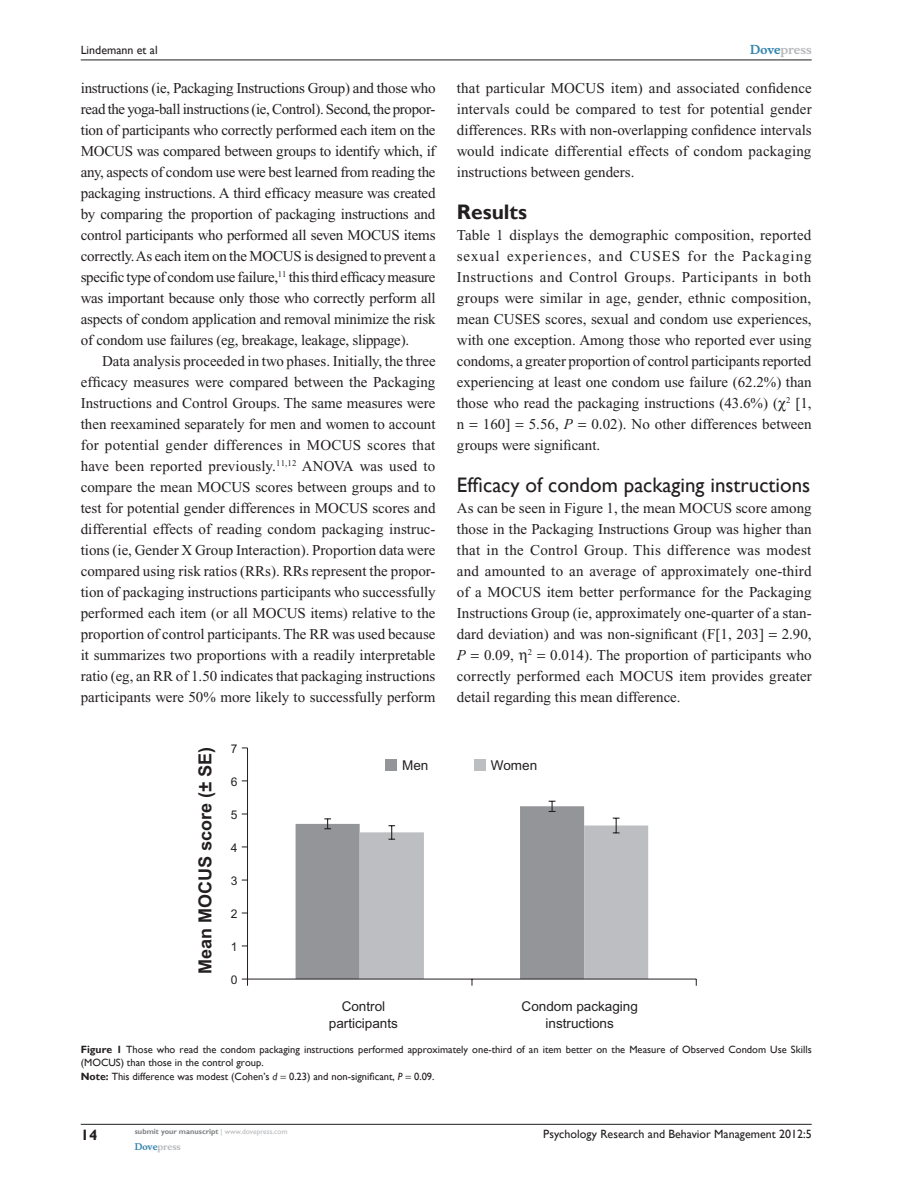
<style>
.page{position:relative;width:918px;height:1188px;background:#fff}
.page>*{position:absolute;margin:0;border:0;box-sizing:border-box;transform-origin:0 0}
.t1{font:21px "Gill Sans";color:#231f20}
.t2{font:700 21px "Gill Sans";color:#231f20}
.t3{font:700 18px "Arial";color:#231f20}
.t4{font:15px/21px "Times New Roman";color:#231f20;text-align:justify}
.t5{font:700 15px "Gill Sans";color:#231f20}
.t6{font:13.5px/16.2px "Arial";color:#231f20;text-align:center}
.t7{font:12px "Gill Sans";color:#231f20}
.t8{font:700 12px "Musee";color:#b8b9bc}
.t9{font:12px "Arial";color:#231f20}
.t10{font:10.5px/13.5px "Gill Sans";color:#231f20}
.t11{font:700 9px "Musee";color:#b8b9bc}
.t12{font:700 7.5px "Gill Sans";color:#808285}
.s1{color:#3485ae}
.s2{font-style:italic}
.s3{font-weight:700}
.s4{font-weight:400;color:#b8b9bc}
</style>
<div class="page">
<svg style="left:296px;top:806px;width:288px;height:173px;fill:#939598"></svg>
<svg style="left:360px;top:826px;width:288px;height:153px"></svg>
<svg style="left:324px;top:818px;width:7px;height:11px"></svg>
<svg style="left:549px;top:801px;width:7px;height:11px"></svg>
<svg style="left:388px;top:825px;width:7px;height:15px"></svg>
<svg style="left:613px;top:818px;width:7px;height:15px"></svg>
<hr style="left:247px;top:748px;width:1px;height:231px;background:#231f20">
<hr style="left:248px;top:979px;width:448px;height:1px;background:#231f20">
<svg style="left:242px;top:979px;width:6px;height:7px"></svg>
<div style="left:385px;top:760px;width:12px;height:11px;background:#939598"></div>
<div style="left:474px;top:760px;width:11px;height:11px;background:#bdbec1"></div>
<hr style="left:81px;top:1124px;width:731px;height:1px;background:#231f20">
<hr style="left:81px;top:60px;width:731px;height:1px;background:#231f20">
<p class="t7" style="left:81px;top:43px;width:78px">Lindemann et al</p>
<p class="t4" style="left:81px;top:77px;width:357px">instructions (ie, Packaging Instructions Group) and those who read the yoga-ball instructions (ie, Control). Second, the propor&shy;tion of participants who correctly performed each item on the MOCUS was compared between groups to identify which, if any, aspects of condom use were best learned from reading the packaging instructions. A third efficacy measure was created by comparing the proportion of packaging instructions and control participants who performed all seven MOCUS items correctly. As each item on the MOCUS is designed to prevent a specific type of condom use failure,<sup>11</sup> this third efficacy measure was important because only those who correctly perform all aspects of condom application and removal minimize the risk of condom use failures (eg, breakage, leakage, slippage).</p>
<p class="t4" style="left:81px;top:350px;width:357px;text-indent:21px">Data analysis proceeded in two phases. Initially, the three efficacy measures were compared between the Packaging Instructions and Control Groups. The same measures were then reexamined separately for men and women to account for potential gender differences in MOCUS scores that have been reported previously.<sup>11,12</sup> ANOVA was used to compare the mean MOCUS scores between groups and to test for potential gender differences in MOCUS scores and differential effects of reading condom packaging instruc&shy;tions (ie, Gender X Group Interaction). Proportion data were compared using risk ratios (RRs). RRs represent the propor&shy;tion of packaging instructions participants who successfully performed each item (or all MOCUS items) relative to the proportion of control participants. The RR was used because it summarizes two proportions with a readily interpretable ratio (eg, an RR of 1.50 indicates that packaging instructions participants were 50% more likely to successfully perform</p>
<p class="t8" style="left:750px;top:43px;width:63px"><span class="s1">Dove</span>press</p>
<p class="t4" style="left:457px;top:77px;width:356px">that particular MOCUS item) and associated confidence intervals could be compared to test for potential gender differences. RRs with non-overlapping confidence intervals would indicate differential effects of condom packaging instructions between genders.</p>
<h1 class="t2" style="left:457px;top:199px;width:72px">Results</h1>
<p class="t4" style="left:457px;top:224px;width:356px">Table 1 displays the demographic composition, reported sexual experiences, and CUSES for the Packaging Instructions and Control Groups. Participants in both groups were similar in age, gender, ethnic composition, mean CUSES scores, sexual and condom use experiences, with one exception. Among those who reported ever using condoms, a greater proportion of control participants reported experiencing at least one condom use failure (62.2%) than those who read the packaging instructions (43.6%) ( <sup>2</sup> [1, n 160] 5.56, <span class="s2">P</span> 0.02). No other differences between groups were significant.</p>
<h1 class="t1" style="left:457px;top:472px;width:355px">Efficacy of condom packaging instructions</h1>
<p class="t4" style="left:457px;top:497px;width:356px">As can be seen in Figure 1, the mean MOCUS score among those in the Packaging Instructions Group was higher than that in the Control Group. This difference was modest and amounted to an average of approximately one-third of a MOCUS item better performance for the Packaging Instructions Group (ie, approximately one-quarter of a stan&shy;dard deviation) and was non-significant (F[1, 203] 2.90, <span class="s2">P</span> 0.09, <sup>2</sup> 0.014). The proportion of participants who correctly performed each MOCUS item provides greater detail regarding this mean difference.</p>
<p class="t3" style="left:195px;top:974px;width:229px;rotate:-90deg">Mean MOCUS score (± SE)</p>
<p class="t9" style="left:231px;top:742px;width:8px">7</p>
<p class="t9" style="left:231px;top:775px;width:8px">6</p>
<p class="t9" style="left:231px;top:808px;width:8px">5</p>
<p class="t9" style="left:231px;top:841px;width:8px">4</p>
<p class="t9" style="left:231px;top:874px;width:8px">3</p>
<p class="t9" style="left:231px;top:907px;width:8px">2</p>
<p class="t9" style="left:231px;top:940px;width:8px">1</p>
<p class="t9" style="left:231px;top:973px;width:8px">0</p>
<p class="t6" style="left:402px;top:757px;width:28px">Men</p>
<p class="t6" style="left:491px;top:757px;width:48px">Women</p>
<p class="t6" style="left:329px;top:999px;width:71px">Control participants</p>
<p class="t6" style="left:522px;top:999px;width:118px">Condom packaging instructions</p>
<p class="t10" style="left:81px;top:1042px;width:732px"><span class="s3">Figure 1</span> Those who read the condom packaging instructions performed approximately one-third of an item better on the Measure of Observed Condom Use Skills (MOCUS) than those in the control group.<br><span class="s3">Note:</span> This difference was modest (Cohen’s <span class="s2">d</span> 0.23) and non-significant, <span class="s2">P</span> 0.09.</p>
<p class="t5" style="left:81px;top:1126px;width:18px">14</p>
<p class="t12" style="left:135px;top:1127px;width:154px">submit your manuscript <span class="s4">| www.dovepress.com</span></p>
<p class="t11" style="left:135px;top:1141px;width:48px"><span class="s1">Dove</span>press</p>
<p class="t7" style="left:543px;top:1127px;width:270px">Psychology Research and Behavior Management 2012:5</p>
</div>
